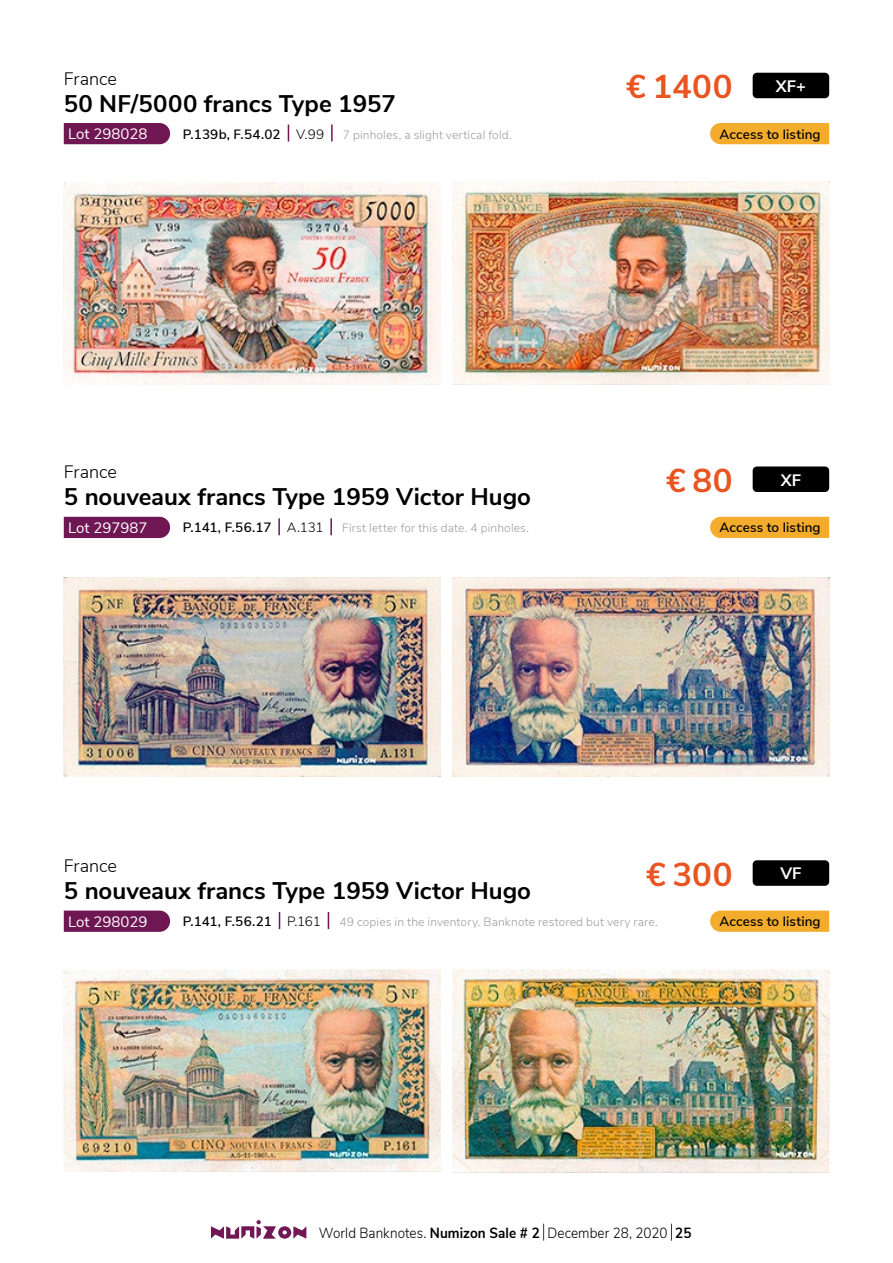
<style>
.page{position:relative;width:893px;height:1263px;background:#fff}
.page>*{position:absolute;margin:0;border:0;box-sizing:border-box;transform-origin:0 0}
.t1{font:700 33px "Nunito Sans";letter-spacing:.015em;color:#e95420}
.t2{font:700 24px "Nunito Sans";color:#000}
.t3{font:300 18px "Nunito Sans";letter-spacing:-.01em;color:#000}
.t4{font:700 16.5px "Nunito Sans";color:#fff}
.t5{font:15px "Nunito Sans";color:#fff}
.t6{font:300 14.7px "Nunito Sans";letter-spacing:.005em;color:#000;scale:.92 1}
.t7{font:600 13.5px "Nunito Sans";letter-spacing:.005em;color:#000}
.t8{font:300 12px "Nunito Sans";letter-spacing:.015em;color:#9d9d9c}
.s1{font-weight:300}
.s2{font-weight:700}
</style>
<div class="page">
<svg style="left:211px;top:1220px;width:95px;height:19px"></svg>
<svg style="left:543px;top:1224px;width:1px;height:17px"></svg>
<svg style="left:671px;top:1224px;width:1px;height:17px"></svg>
<div style="left:64px;top:123px;width:106px;height:21px;background:#6f1753"></div>
<img style="left:64px;top:182px;width:376px;height:202px">
<img style="left:453px;top:181px;width:376px;height:204px">
<div style="left:753px;top:73px;width:76px;height:25px;background:#000;border-radius:4px"></div>
<svg style="left:288px;top:124px;width:1px;height:17px"></svg>
<svg style="left:331px;top:124px;width:2px;height:17px"></svg>
<div style="left:710px;top:123px;width:119px;height:21px;background:#f3ac2b"></div>
<div style="left:64px;top:517px;width:106px;height:21px;background:#6f1753"></div>
<img style="left:64px;top:577px;width:376px;height:200px">
<img style="left:453px;top:577px;width:376px;height:200px">
<div style="left:753px;top:466px;width:76px;height:26px;background:#000;border-radius:4px"></div>
<svg style="left:278px;top:518px;width:2px;height:17px"></svg>
<svg style="left:330px;top:518px;width:2px;height:17px"></svg>
<div style="left:710px;top:517px;width:119px;height:21px;background:#f3ac2b"></div>
<svg style="left:64px;top:910px;width:106px;height:22px"></svg>
<img style="left:64px;top:970px;width:376px;height:202px">
<img style="left:453px;top:969px;width:376px;height:203px">
<div style="left:753px;top:860px;width:76px;height:26px;background:#000;border-radius:4px"></div>
<svg style="left:279px;top:912px;width:1px;height:17px"></svg>
<svg style="left:328px;top:912px;width:1px;height:17px"></svg>
<svg style="left:710px;top:910px;width:119px;height:22px"></svg>
<h3 class="t3" style="left:64px;top:65px;width:55px">France</h3>
<h2 class="t2" style="left:64px;top:86px;width:334px">50 NF/5000 francs Type 1957</h2>
<h1 class="t1" style="left:626px;top:63px;width:108px">€ 1400</h1>
<h3 class="t4" style="left:776px;top:74px;width:32px">XF+</h3>
<p class="t5" style="left:68px;top:123px;width:81px">Lot 298028</p>
<p class="t7" style="left:183px;top:124px;width:143px">P.139b, F.54.02 <span class="s1">V.99</span></p>
<p class="t8" style="left:343px;top:126px;width:170px">7 pinholes, a slight vertical fold.</p>
<p class="t7" style="left:720px;top:124px;width:103px">Access to listing</p>
<h3 class="t3" style="left:64px;top:459px;width:55px">France</h3>
<h2 class="t2" style="left:64px;top:479px;width:469px">5 nouveaux francs Type 1959 Victor Hugo</h2>
<h1 class="t1" style="left:666px;top:456px;width:68px">€ 80</h1>
<h3 class="t4" style="left:781px;top:468px;width:22px">XF</h3>
<p class="t5" style="left:68px;top:517px;width:81px">Lot 297987</p>
<p class="t7" style="left:183px;top:518px;width:142px">P.141, F.56.17 <span class="s1">A.131</span></p>
<p class="t8" style="left:342px;top:519px;width:188px">First letter for this date. 4 pinholes.</p>
<p class="t7" style="left:720px;top:518px;width:103px">Access to listing</p>
<h3 class="t3" style="left:64px;top:853px;width:55px">France</h3>
<h2 class="t2" style="left:64px;top:873px;width:469px">5 nouveaux francs Type 1959 Victor Hugo</h2>
<h1 class="t1" style="left:646px;top:850px;width:88px">€ 300</h1>
<h3 class="t4" style="left:780px;top:862px;width:23px">VF</h3>
<p class="t5" style="left:68px;top:910px;width:81px">Lot 298029</p>
<p class="t7" style="left:183px;top:911px;width:140px">P.141, F.56.21 <span class="s1">P.161</span></p>
<p class="t8" style="left:339px;top:913px;width:320px">49 copies in the inventory. Banknote restored but very rare.</p>
<p class="t7" style="left:720px;top:912px;width:103px">Access to listing</p>
<p class="t6" style="left:319px;top:1222px;width:407px">World Banknotes. <span class="s2">Numizon Sale # 2</span> December 28, 2020 <span class="s2">25</span></p>
</div>
